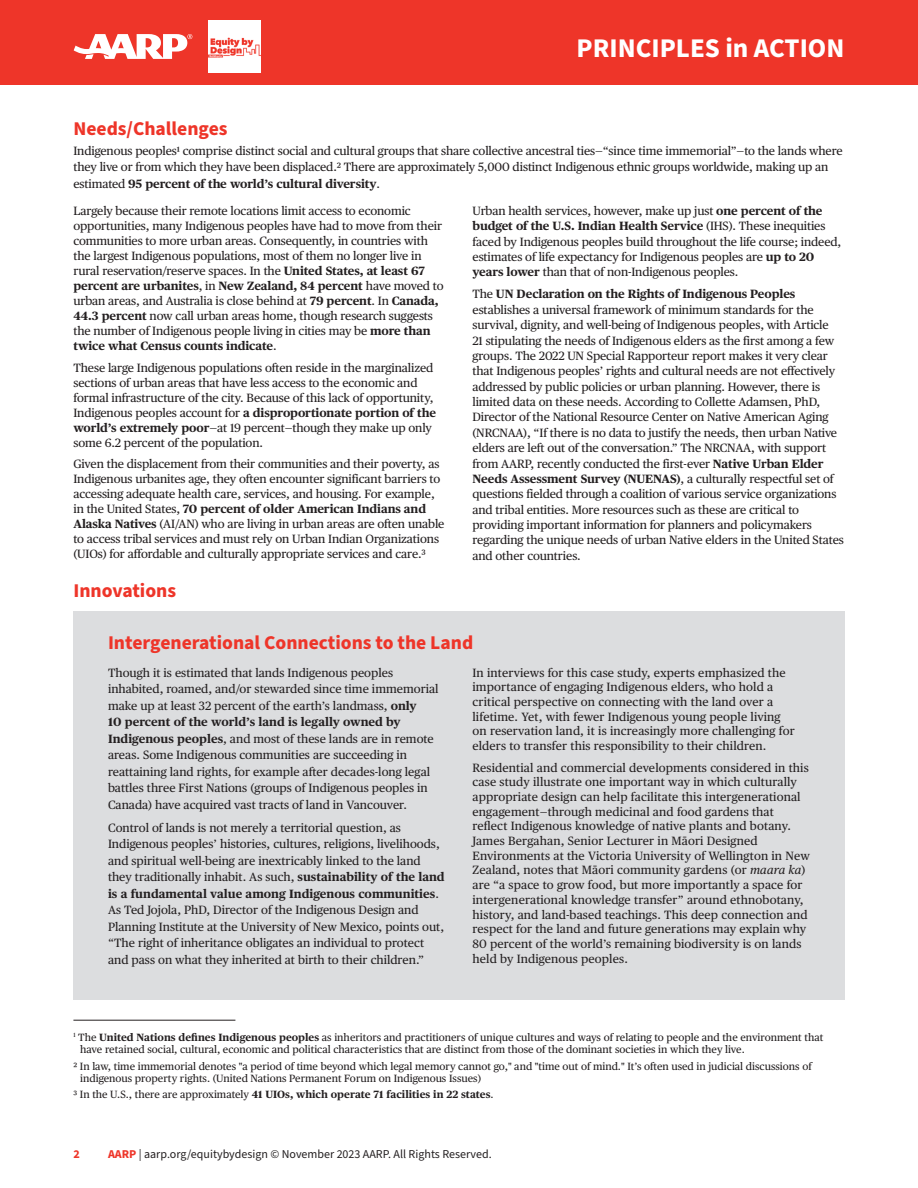
<style>
.page{position:relative;width:918px;height:1188px;background:#fff}
.page>*{position:absolute;margin:0;border:0;box-sizing:border-box;transform-origin:0 0}
.t1{font:700 27px "Source Sans Pro";color:#fff}
.t2{font:700 19.5px "Source Sans Pro";color:#ee3529}
.t3{font:12px/15.3px "Publico Text";letter-spacing:-.01em;color:#231f20}
.t4{font:12px/14.7px "Publico Text";letter-spacing:.01em;color:#231f20}
.t5{font:12px "Source Sans Pro";color:#231f20}
.t6{font:700 12px "Source Sans Pro";color:#ee3529}
.t7{font:10.5px/12.6px "Publico Text";color:#231f20}
.t8{font:700 10.5px "Publico Text";color:#231f20}
.s1{font-weight:700}
.s2{font-style:italic}
.s3{font-weight:400}
.s4{font-weight:700;color:#ee3529}
</style>
<div class="page">
<div style="left:73px;top:611px;width:772px;height:389px;background:#dcdddf"></div>
<hr style="left:73px;top:1020px;width:162px;height:1px;background:#231f20">
<div style="left:0;top:0;width:918px;height:85px;background:#ee3529"></div>
<svg style="left:74px;top:34px;width:118px;height:25px"></svg>
<img style="left:209px;top:21px;width:52px;height:51px">
<h1 class="t1" style="left:577px;top:29px;width:269px">PRINCIPLES in ACTION</h1>
<h2 class="t2" style="left:73px;top:115px;width:156px">Needs/Challenges</h2>
<p class="t3" style="left:73px;top:142px;width:771px;line-height:16.5px">Indigenous peoples1 comprise distinct social and cultural groups that share collective ancestral ties—“since time immemorial”—to the lands where they live or from which they have been displaced.2 There are approximately 5,000 distinct Indigenous ethnic groups worldwide, making up an estimated <span class="s1">95 percent of the world’s cultural diversity</span>.</p>
<p class="t3" style="left:73px;top:202px;width:372px">Largely because their remote locations limit access to economic opportunities, many Indigenous peoples have had to move from their communities to more urban areas. Consequently, in countries with the largest Indigenous populations, most of them no longer live in rural reservation/reserve spaces. In the <span class="s1">United States, at least 67 percent are urbanites</span>, in <span class="s1">New Zealand, 84 percent</span> have moved to urban areas, and Australia is close behind at <span class="s1">79 percent</span>. In <span class="s1">Canada, 44.3 percent</span> now call urban areas home, though research suggests the number of Indigenous people living in cities may be <span class="s1">more than twice what Census counts indicate</span>.</p>
<p class="t3" style="left:73px;top:359px;width:364px">These large Indigenous populations often reside in the marginalized sections of urban areas that have less access to the economic and formal infrastructure of the city. Because of this lack of opportunity, Indigenous peoples account for <span class="s1">a disproportionate portion of the world’s extremely poor</span>—at 19 percent—though they make up only some 6.2 percent of the population.</p>
<p class="t3" style="left:73px;top:456px;width:373px">Given the displacement from their communities and their poverty, as Indigenous urbanites age, they often encounter significant barriers to accessing adequate health care, services, and housing. For example, in the United States, <span class="s1">70 percent of older American Indians and Alaska Natives</span> (AI/AN) who are living in urban areas are often unable to access tribal services and must rely on Urban Indian Organizations (UIOs) for affordable and culturally appropriate services and care.3</p>
<h2 class="t2" style="left:73px;top:577px;width:104px">Innovations</h2>
<p class="t3" style="left:472px;top:202px;width:370px">Urban health services, however, make up just <span class="s1">one percent of the budget of the U.S. Indian Health Service</span> (IHS). These inequities faced by Indigenous peoples build throughout the life course; indeed, estimates of life expectancy for Indigenous peoples are <span class="s1">up to 20 years lower</span> than that of non-Indigenous peoples.</p>
<p class="t3" style="left:472px;top:286px;width:373px">The <span class="s1">UN Declaration on the Rights of Indigenous Peoples </span>establishes a universal framework of minimum standards for the survival, dignity, and well-being of Indigenous peoples, with Article<br>21 stipulating the needs of Indigenous elders as the first among a few groups. The 2022 UN Special Rapporteur report makes it very clear that Indigenous peoples’ rights and cultural needs are not effectively addressed by public policies or urban planning. However, there is limited data on these needs. According to Collette Adamsen, PhD, Director of the National Resource Center on Native American Aging (NRCNAA), “If there is no data to justify the needs, then urban Native elders are left out of the conversation.” The NRCNAA, with support from AARP, recently conducted the first-ever <span class="s1">Native Urban Elder Needs Assessment Survey (NUENAS)</span>, a culturally respectful set of questions fielded through a coalition of various service organizations and tribal entities. More resources such as these are critical to providing important information for planners and policymakers regarding the unique needs of urban Native elders in the United States and other countries.</p>
<h2 class="t2" style="left:108px;top:629px;width:367px">Intergenerational Connections to the Land</h2>
<p class="t3" style="left:108px;top:663px;width:332px;line-height:16.5px">Though it is estimated that lands Indigenous peoples inhabited, roamed, and/or stewarded since time immemorial make up at least 32 percent of the earth’s landmass, <span class="s1">only<br>10 percent of the world’s land is legally owned by Indigenous peoples</span>, and most of these lands are in remote areas. Some Indigenous communities are succeeding in reattaining land rights, for example after decades-long legal battles three First Nations (groups of Indigenous peoples in Canada) have acquired vast tracts of land in Vancouver.</p>
<p class="t3" style="left:108px;top:819px;width:338px;line-height:16.5px">Control of lands is not merely a territorial question, as Indigenous peoples’ histories, cultures, religions, livelihoods, and spiritual well-being are inextricably linked to the land they traditionally inhabit. As such, <span class="s1">sustainability of the land is a fundamental value among Indigenous communities</span>.<br>As Ted Jojola, PhD, Director of the Indigenous Design and Planning Institute at the University of New Mexico, points out, “The right of inheritance obligates an individual to protect and pass on what they inherited at birth to their children.”</p>
<p class="t4" style="left:472px;top:664px;width:324px">In interviews for this case study, experts emphasized the importance of engaging Indigenous elders, who hold a critical perspective on connecting with the land over a lifetime. Yet, with fewer Indigenous young people living on reservation land, it is increasingly more challenging for elders to transfer this responsibility to their children.</p>
<p class="t4" style="left:472px;top:759px;width:339px">Residential and commercial developments considered in this case study illustrate one important way in which culturally appropriate design can help facilitate this intergenerational engagement—through medicinal and food gardens that reflect Indigenous knowledge of native plants and botany.<br>James Bergahan, Senior Lecturer in Māori Designed Environments at the Victoria University of Wellington in New Zealand, notes that Māori community gardens (or <span class="s2">maara ka</span>) are “a space to grow food, but more importantly a space for intergenerational knowledge transfer” around ethnobotany, history, and land-based teachings. This deep connection and respect for the land and future generations may explain why 80 percent of the world’s remaining biodiversity is on lands held by Indigenous peoples.</p>
<p class="t7" style="left:80px;top:1030px;width:745px;text-indent:-7px"><sup>1</sup> The <span class="s1">United Nations defines Indigenous peoples</span> as inheritors and practitioners of unique cultures and ways of relating to people and the environment that have retained social, cultural, economic and political characteristics that are distinct from those of the dominant societies in which they live.</p>
<p class="t7" style="left:80px;top:1059px;width:733px;text-indent:-7px">2 In law, time immemorial denotes "a period of time beyond which legal memory cannot go," and "time out of mind." It’s often used in judicial discussions of indigenous property rights. (United Nations Permanent Forum on Indigenous Issues)</p>
<p class="t8" style="left:73px;top:1086px;width:422px"><span class="s3">3 In the U.S., there are approximately</span> 41 UIOs, which operate 71 facilities in 22 states<span class="s3">.</span></p>
<p class="t6" style="left:74px;top:1146px;width:8px">2</p>
<p class="t5" style="left:108px;top:1146px;width:385px"><span class="s4">AARP</span> | aarp.org/equitybydesign © November 2023 AARP. All Rights Reserved.</p>
</div>
